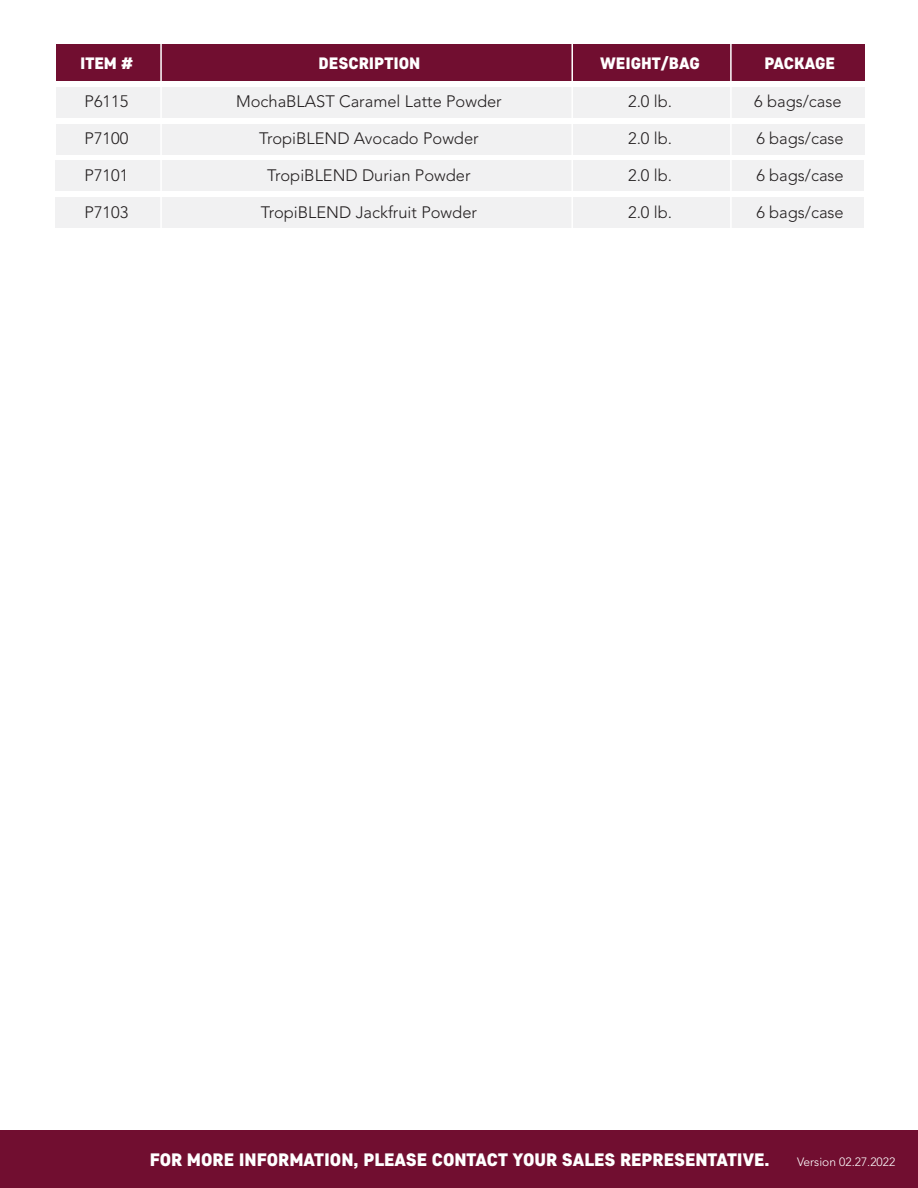
<style>
.page{position:relative;width:918px;height:1188px;background:#fff}
.page>*{position:absolute;margin:0;border:0;box-sizing:border-box;transform-origin:0 0}
.t1{font:900 18px "Core Sans D75";color:#fff}
.t2{font:300 16.5px "Avenir LT Std";color:#231f20}
.t3{font:900 16.5px "Core Sans D75";color:#fff}
.t4{font:300 12px "Avenir LT Std";color:#fff}
</style>
<div class="page">
<div style="left:0;top:1131px;width:918px;height:57px;background:#710e30"></div>
<div style="left:55px;top:160px;width:809px;height:30px;background:#f1f1f2"></div>
<div style="left:55px;top:197px;width:809px;height:30px;background:#f1f1f2"></div>
<div style="left:56px;top:87px;width:808px;height:30px;background:#f1f1f2"></div>
<div style="left:56px;top:124px;width:808px;height:30px;background:#f1f1f2"></div>
<div style="left:56px;top:44px;width:808px;height:36px;background:#710e30"></div>
<hr style="left:160px;top:0;width:2px;height:279px;background:#fff">
<hr style="left:571px;top:0;width:2px;height:279px;background:#fff">
<hr style="left:730px;top:0;width:2px;height:279px;background:#fff">
<p class="t3" style="left:80px;top:52px;width:55px">ITEM #</p>
<p class="t3" style="left:319px;top:52px;width:103px">DESCRIPTION</p>
<p class="t3" style="left:600px;top:52px;width:101px">WEIGHT/BAG</p>
<p class="t3" style="left:764px;top:52px;width:72px">PACKAGE</p>
<p class="t2" style="left:85px;top:92px;width:45px">P6115</p>
<p class="t2" style="left:85px;top:129px;width:45px">P7100</p>
<p class="t2" style="left:85px;top:166px;width:45px">P7101</p>
<p class="t2" style="left:85px;top:203px;width:45px">P7103</p>
<p class="t2" style="left:754px;top:92px;width:89px">6 bags/case</p>
<p class="t2" style="left:756px;top:129px;width:89px">6 bags/case</p>
<p class="t2" style="left:756px;top:166px;width:89px">6 bags/case</p>
<p class="t2" style="left:756px;top:203px;width:89px">6 bags/case</p>
<p class="t2" style="left:628px;top:92px;width:46px">2.0 lb.</p>
<p class="t2" style="left:628px;top:129px;width:46px">2.0 lb.</p>
<p class="t2" style="left:628px;top:166px;width:46px">2.0 lb.</p>
<p class="t2" style="left:628px;top:203px;width:46px">2.0 lb.</p>
<p class="t2" style="left:236px;top:92px;width:267px">MochaBLAST Caramel Latte Powder</p>
<p class="t2" style="left:259px;top:129px;width:221px">TropiBLEND Avocado Powder</p>
<p class="t2" style="left:267px;top:166px;width:205px">TropiBLEND Durian Powder</p>
<p class="t2" style="left:261px;top:203px;width:218px">TropiBLEND Jackfruit Powder</p>
<p class="t1" style="left:150px;top:1148px;width:621px">FOR MORE INFORMATION, PLEASE CONTACT YOUR SALES REPRESENTATIVE.</p>
<p class="t4" style="left:797px;top:1155px;width:100px">Version 02.27.2022</p>
</div>
